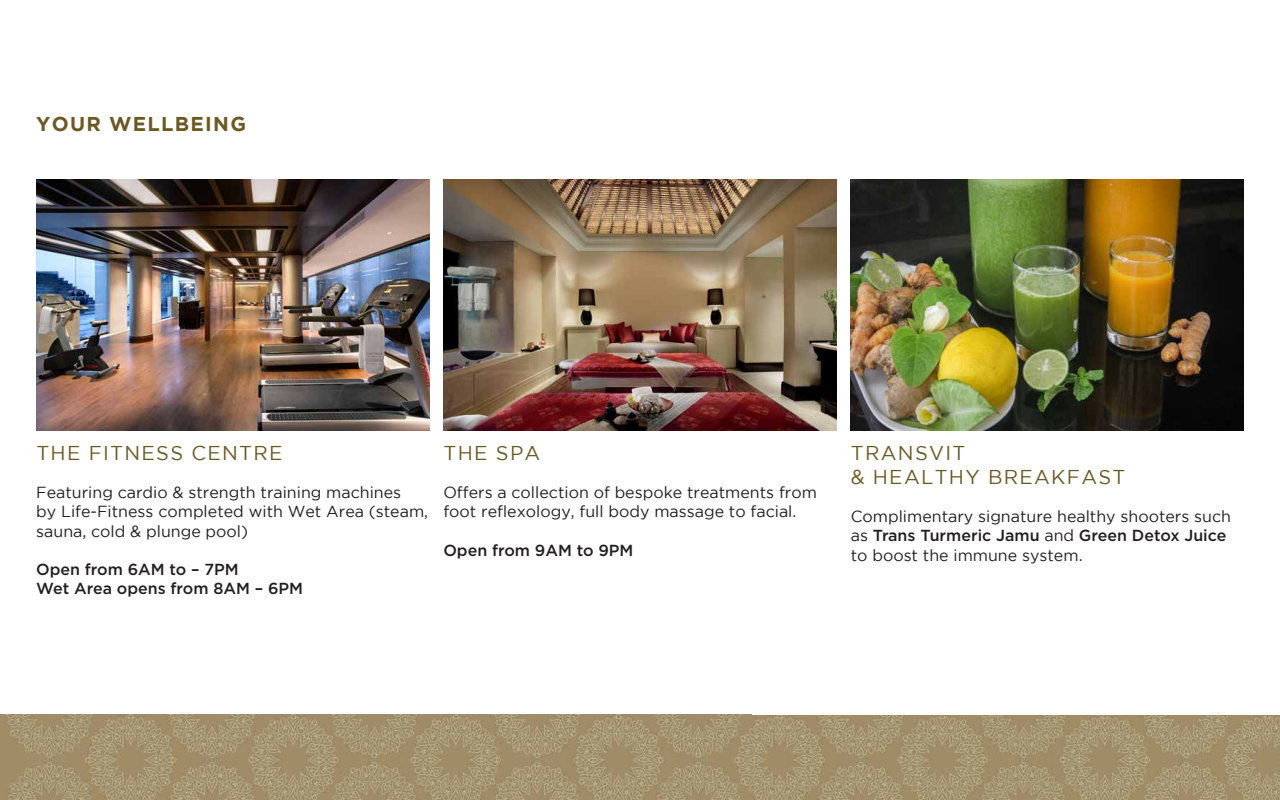
<style>
.page{position:relative;width:1280px;height:800px;background:#fff}
.page>*{position:absolute;margin:0;border:0;box-sizing:border-box;transform-origin:0 0}
.t1{font:20px/24px "Gotham";letter-spacing:.065em;color:#6c5a24}
.t2{font:700 20px "Gotham";letter-spacing:.065em;color:#6c5a24}
.t3{font:16px/19.2px "Gotham";color:#241f1f}
.t4{font:500 16px/19.2px "Gotham HTF";color:#241f1f}
.s1{font-family:"Gotham";font-weight:400}
</style>
<div class="page">
<img style="left:0;top:715px;width:649px;height:85px">
<img style="left:649px;top:715px;width:631px;height:85px">
<img style="left:851px;top:179px;width:393px;height:251px">
<img style="left:443px;top:179px;width:393px;height:251px">
<img style="left:36px;top:179px;width:393px;height:251px">
<p class="t2" style="left:36px;top:112px;width:211px">YOUR WELLBEING</p>
<p class="t1" style="left:36px;top:440px;width:248px">THE FITNESS CENTRE</p>
<p class="t3" style="left:36px;top:483px;width:393px">Featuring cardio &amp; strength training machines<br>by Life-Fitness completed with Wet Area (steam, sauna, cold &amp; plunge pool)</p>
<p class="t4" style="left:36px;top:559px;width:268px">Open from 6AM to – 7PM<br>Wet Area opens from 8AM – 6PM</p>
<p class="t1" style="left:444px;top:440px;width:98px">THE SPA</p>
<p class="t3" style="left:443px;top:483px;width:375px">Offers a collection of bespoke treatments from foot reflexology, full body massage to facial.</p>
<p class="t4" style="left:443px;top:540px;width:192px">Open from 9AM to 9PM</p>
<p class="t1" style="left:851px;top:440px;width:276px">TRANSVIT<br>&amp; HEALTHY BREAKFAST</p>
<p class="t3" style="left:851px;top:507px;width:382px">Complimentary signature healthy shooters such</p>
<p class="t4" style="left:851px;top:526px;width:377px"><span class="s1">as</span> Trans Turmeric Jamu <span class="s1">and</span> Green Detox Juice</p>
<p class="t3" style="left:851px;top:545px;width:233px">to boost the immune system.</p>
</div>
